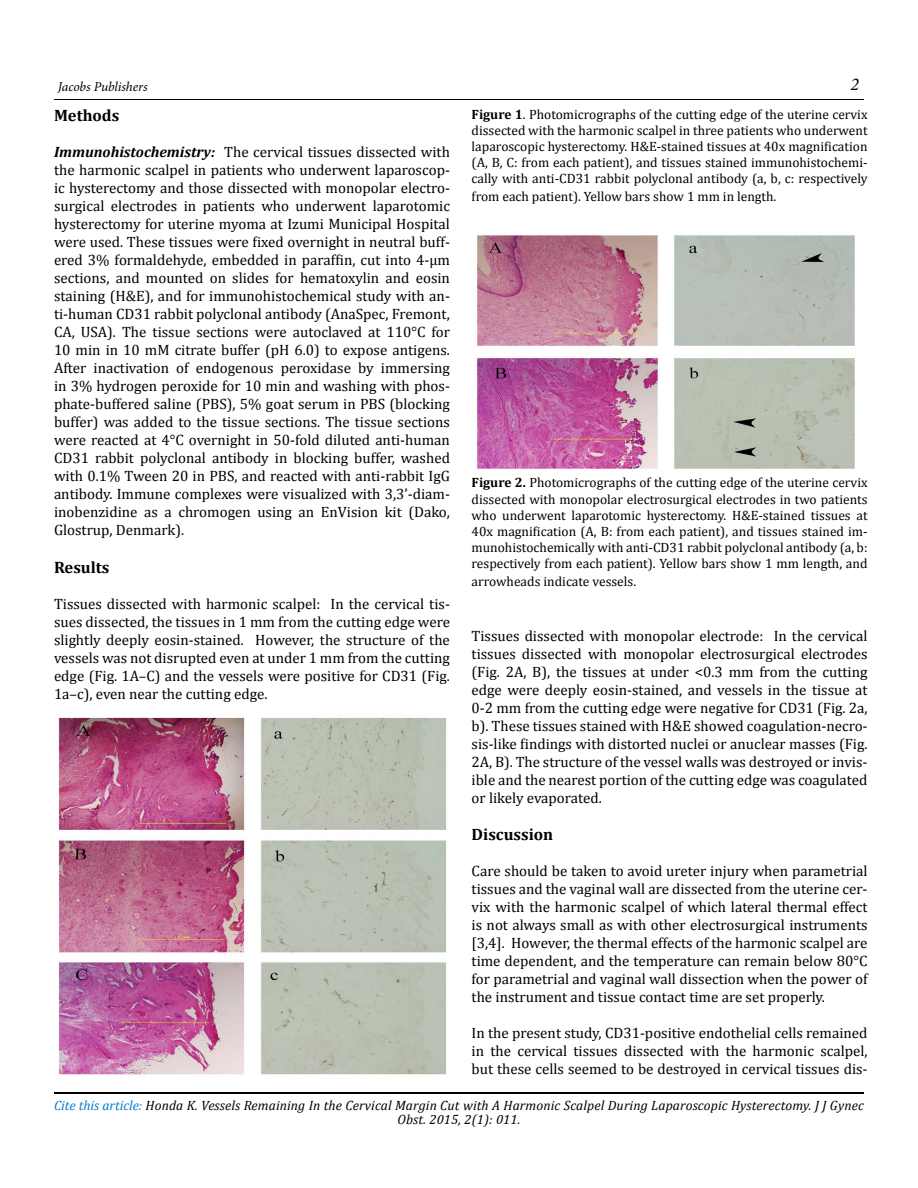
<style>
.page{position:relative;width:918px;height:1188px;background:#fff}
.page>*{position:absolute;margin:0;border:0;box-sizing:border-box;transform-origin:0 0}
.t1{font:italic 18px "Minion Pro";color:#000}
.t2{font:700 16.5px "Cambria";color:#000}
.t3{font:15px/18px "Cambria";color:#000;text-align:justify}
.t4{font:13.5px/16.2px "Cambria";color:#000;text-align:justify}
.t5{font:italic 13.5px/13.5px "Cambria";letter-spacing:.01em;color:#000;text-align:center}
.t6{font:italic 13.5px "Minion Pro";letter-spacing:-.005em;color:#000}
.s1{font-weight:700}
.s2{font-weight:700;font-style:italic}
.s3{color:#007bca}
</style>
<div class="page">
<hr style="left:54px;top:1092px;width:810px;height:2px;background:#000100">
<hr style="left:54px;top:99px;width:810px;height:1px;background:#000100">
<img style="left:58px;top:717px;width:388px;height:358px">
<img style="left:475px;top:235px;width:380px;height:234px">
<p class="t6" style="left:58px;top:78px;width:91px">Jacobs Publishers</p>
<p class="t1" style="left:850px;top:72px;width:10px">2</p>
<p class="t4" style="left:472px;top:106px;width:398px"><span class="s1">Figure 1</span>. Photomicrographs of the cutting edge of the uterine cervix dissected with the harmonic scalpel in three patients who underwent laparoscopic hysterectomy. H&amp;E-stained tissues at 40x magnification (A, B, C: from each patient), and tissues stained immunohistochemi&shy;cally with anti-CD31 rabbit polyclonal antibody (a, b, c: respectively</p>
<p class="t4" style="left:472px;top:189px;width:306px">from each patient). Yellow bars show 1 mm in length.</p>
<p class="t2" style="left:54px;top:104px;width:67px">Methods</p>
<p class="t3" style="left:54px;top:143px;width:398px"><span class="s2">Immunohistochemistry:</span> The cervical tissues dissected with the harmonic scalpel in patients who underwent laparoscop&shy;ic hysterectomy and those dissected with monopolar electro&shy;surgical electrodes in patients who underwent laparotomic hysterectomy for uterine myoma at Izumi Municipal Hospital were used. These tissues were fixed overnight in neutral buff&shy;ered 3% formaldehyde, embedded in paraffin, cut into 4-μm sections, and mounted on slides for hematoxylin and eosin staining (H&amp;E), and for immunohistochemical study with an&shy;ti-human CD31 rabbit polyclonal antibody (AnaSpec, Fremont, CA, USA). The tissue sections were autoclaved at 110°C for 10 min in 10 mM citrate buffer (pH 6.0) to expose antigens.<br>After inactivation of endogenous peroxidase by immersing in 3% hydrogen peroxide for 10 min and washing with phos&shy;phate-buffered saline (PBS), 5% goat serum in PBS (blocking buffer) was added to the tissue sections. The tissue sections were reacted at 4°C overnight in 50-fold diluted anti-human CD31 rabbit polyclonal antibody in blocking buffer, washed with 0.1% Tween 20 in PBS, and reacted with anti-rabbit IgG antibody. Immune complexes were visualized with 3,3’-diam&shy;inobenzidine as a chromogen using an EnVision kit (Dako, Glostrup, Denmark).</p>
<p class="t2" style="left:54px;top:555px;width:57px">Results</p>
<p class="t3" style="left:54px;top:594px;width:398px">Tissues dissected with harmonic scalpel: In the cervical tis&shy;sues dissected, the tissues in 1 mm from the cutting edge were slightly deeply eosin-stained. However, the structure of the vessels was not disrupted even at under 1 mm from the cutting edge (Fig. 1A–C) and the vessels were positive for CD31 (Fig.<br>1a–c), even near the cutting edge.</p>
<p class="t4" style="left:472px;top:475px;width:398px"><span class="s1">Figure 2.</span> Photomicrographs of the cutting edge of the uterine cervix dissected with monopolar electrosurgical electrodes in two patients who underwent laparotomic hysterectomy. H&amp;E-stained tissues at 40x magnification (A, B: from each patient), and tissues stained im&shy;munohistochemically with anti-CD31 rabbit polyclonal antibody (a, b: respectively from each patient). Yellow bars show 1 mm length, and</p>
<p class="t4" style="left:472px;top:574px;width:166px">arrowheads indicate vessels.</p>
<p class="t3" style="left:472px;top:626px;width:398px">Tissues dissected with monopolar electrode: In the cervical tissues dissected with monopolar electrosurgical electrodes (Fig. 2A, B), the tissues at under &lt;0.3 mm from the cutting edge were deeply eosin-stained, and vessels in the tissue at 0-2 mm from the cutting edge were negative for CD31 (Fig. 2a, b). These tissues stained with H&amp;E showed coagulation-necro&shy;sis-like findings with distorted nuclei or anuclear masses (Fig.<br>2A, B). The structure of the vessel walls was destroyed or invis&shy;ible and the nearest portion of the cutting edge was coagulated or likely evaporated.</p>
<p class="t2" style="left:472px;top:823px;width:83px">Discussion</p>
<p class="t3" style="left:472px;top:862px;width:398px">Care should be taken to avoid ureter injury when parametrial tissues and the vaginal wall are dissected from the uterine cer&shy;vix with the harmonic scalpel of which lateral thermal effect is not always small as with other electrosurgical instruments [3,4]. However, the thermal effects of the harmonic scalpel are time dependent, and the temperature can remain below 80°C for parametrial and vaginal wall dissection when the power of the instrument and tissue contact time are set properly.</p>
<p class="t3" style="left:472px;top:1024px;width:397px">In the present study, CD31-positive endothelial cells remained in the cervical tissues dissected with the harmonic scalpel, but these cells seemed to be destroyed in cervical tissues dis-</p>
<p class="t5" style="left:54px;top:1098px;width:811px"><span class="s3">Cite this article:</span> Honda K. Vessels Remaining In the Cervical Margin Cut with A Harmonic Scalpel During Laparoscopic Hysterectomy. J J Gynec<br>Obst. 2015, 2(1): 011.</p>
</div>
